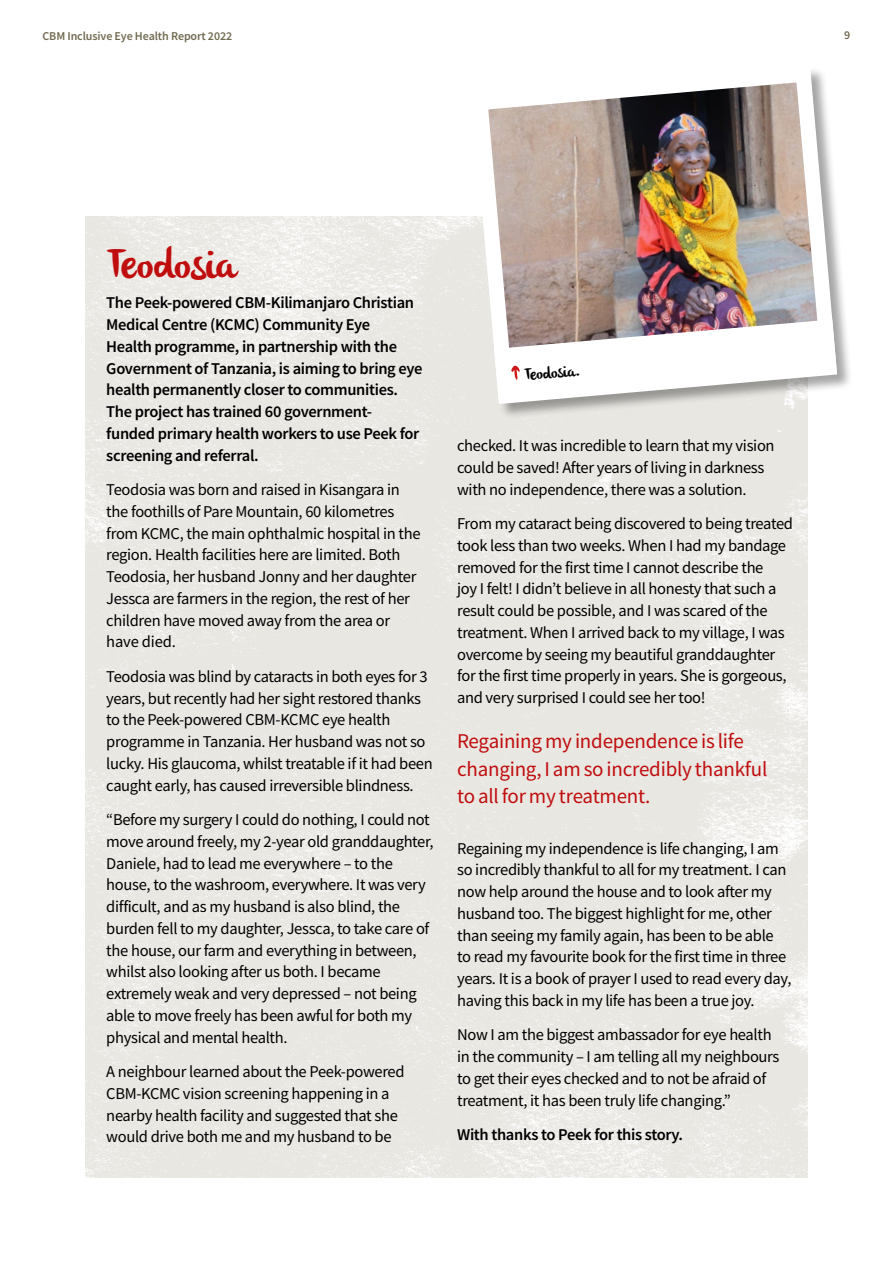
<style>
.page{position:relative;width:893px;height:1263px;background:#fff}
.page>*{position:absolute;margin:0;border:0;box-sizing:border-box;transform-origin:0 0}
.H4_case_study{font:42px "olivier";color:#c00d0e}
.t1{font:21px/27.8px "Source Sans Pro";letter-spacing:-.01em;color:#c00d0e}
.P_body_copy{font:16.5px/21.8px "Source Sans Pro";letter-spacing:-.02em;color:#000}
.P_body_copy-2{font:600 16.5px/21.8px "Source Sans Pro";letter-spacing:-.02em;color:#000}
.t2{font:16.5px "olivier";color:#000}
.t3{font:600 12px "Source Sans Pro";letter-spacing:-.01em;color:#716951}
</style>
<div class="page">
<img style="left:85px;top:217px;width:723px;height:961px">
<div style="left:473px;top:67px;width:380px;height:352px;background:#000;opacity:.35"></div>
<img style="left:464px;top:67px;width:381px;height:344px">
<svg style="left:494px;top:319px;width:343px;height:85px"></svg>
<p class="t3" style="left:43px;top:28px;width:191px">CBM Inclusive Eye Health Report 2022</p>
<p class="t3" style="left:844px;top:27px;width:8px">9</p>
<h4 class="H4_case_study" style="left:106px;top:240px;width:132px">Teodosia</h4>
<p class="P_body_copy-2" style="left:106px;top:292px;width:318px">The Peek-powered CBM-Kilimanjaro Christian Medical Centre (KCMC) Community Eye<br>Health programme, in partnership with the Government of Tanzania, is aiming to bring eye health permanently closer to communities.<br>The project has trained 60 government&shy;funded primary health workers to use Peek for screening and referral.</p>
<p class="P_body_copy" style="left:106px;top:479px;width:316px">Teodosia was born and raised in Kisangara in the foothills of Pare Mountain, 60 kilometres from KCMC, the main ophthalmic hospital in the region. Health facilities here are limited. Both Teodosia, her husband Jonny and her daughter Jessca are farmers in the region, the rest of her children have moved away from the area or have died.</p>
<p class="P_body_copy" style="left:106px;top:665px;width:328px">Teodosia was blind by cataracts in both eyes for 3 years, but recently had her sight restored thanks to the Peek-powered CBM-KCMC eye health programme in Tanzania. Her husband was not so lucky. His glaucoma, whilst treatable if it had been caught early, has caused irreversible blindness.</p>
<p class="P_body_copy" style="left:106px;top:809px;width:329px">“Before my surgery I could do nothing, I could not move around freely, my 2-year old granddaughter, Daniele, had to lead me everywhere – to the house, to the washroom, everywhere. It was very difficult, and as my husband is also blind, the burden fell to my daughter, Jessca, to take care of the house, our farm and everything in between, whilst also looking after us both. I became extremely weak and very depressed – not being able to move freely has been awful for both my physical and mental health.</p>
<p class="P_body_copy" style="left:106px;top:1061px;width:300px">A neighbour learned about the Peek-powered CBM-KCMC vision screening happening in a nearby health facility and suggested that she would drive both me and my husband to be</p>
<p class="t2" style="left:523px;top:365px;width:57px;rotate:-5deg">Teodosia.</p>
<p class="P_body_copy" style="left:457px;top:435px;width:319px">checked. It was incredible to learn that my vision could be saved! After years of living in darkness with no independence, there was a solution.</p>
<p class="P_body_copy" style="left:457px;top:513px;width:337px">From my cataract being discovered to being treated took less than two weeks. When I had my bandage removed for the first time I cannot describe the<br>joy I felt! I didn’t believe in all honesty that such a result could be possible, and I was scared of the treatment. When I arrived back to my village, I was overcome by seeing my beautiful granddaughter for the first time properly in years. She is gorgeous, and very surprised I could see her too!</p>
<p class="t1" style="left:457px;top:727px;width:312px">Regaining my independence is life changing, I am so incredibly thankful to all for my treatment.</p>
<p class="P_body_copy" style="left:457px;top:837px;width:336px">Regaining my independence is life changing, I am so incredibly thankful to all for my treatment. I can now help around the house and to look after my husband too. The biggest highlight for me, other than seeing my family again, has been to be able to read my favourite book for the first time in three years. It is a book of prayer I used to read every day, having this back in my life has been a true joy.</p>
<p class="P_body_copy" style="left:457px;top:1024px;width:324px">Now I am the biggest ambassador for eye health in the community – I am telling all my neighbours to get their eyes checked and to not be afraid of treatment, it has been truly life changing.”</p>
<p class="P_body_copy-2" style="left:457px;top:1124px;width:227px">With thanks to Peek for this story.</p>
</div>
